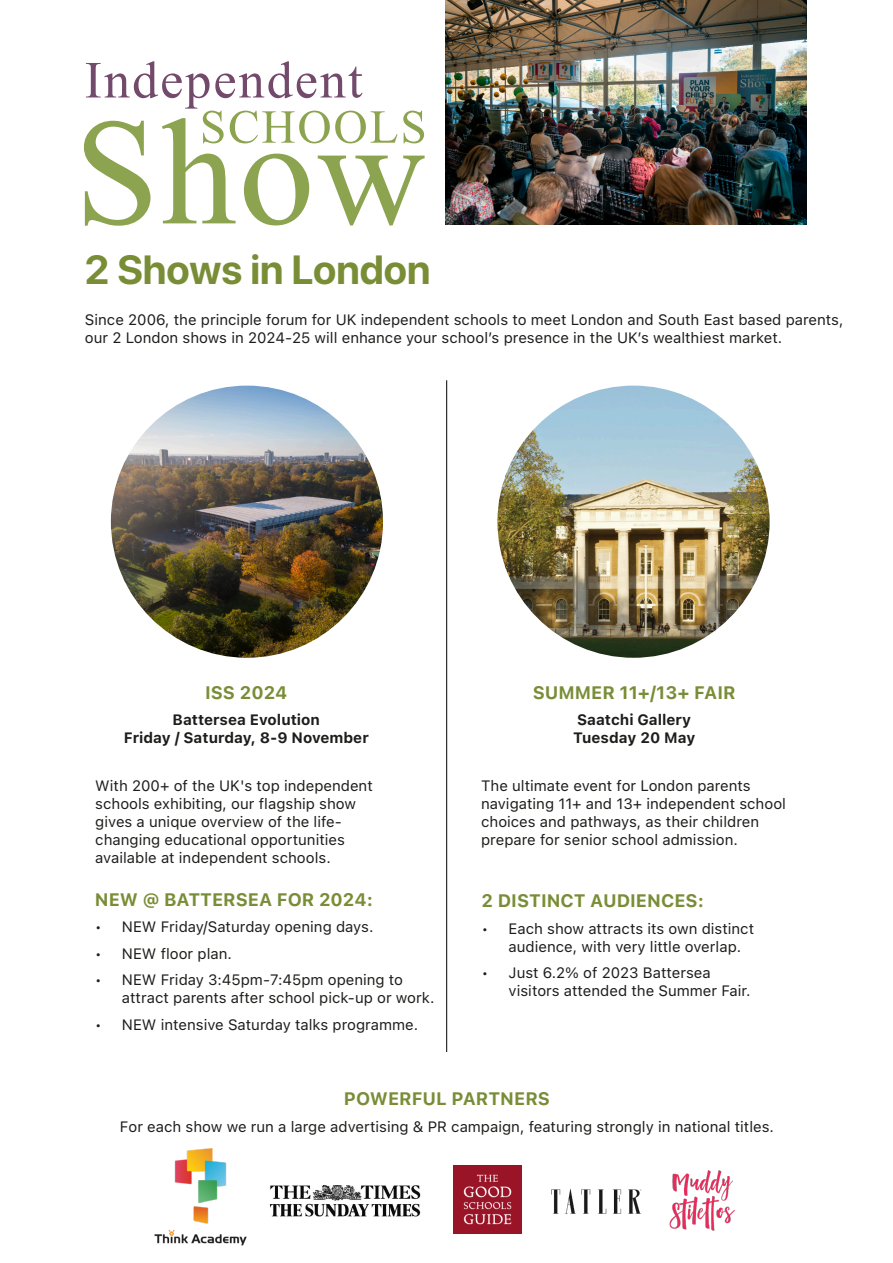
<style>
.page{position:relative;width:893px;height:1263px;background:#fff}
.page>*{position:absolute;margin:0;border:0;box-sizing:border-box;transform-origin:0 0}
.t1{font:700 40.5px "SF Pro Display";color:#798d36}
.t2{font:700 18px "SF Pro Text";color:#798d36}
.t3{font:15px/18px "SF Pro Text";color:#1d1d1b}
.t4{font:700 15px/18px "SF Pro Text";color:#1d1d1b;text-align:center}
</style>
<div class="page">
<svg style="left:447px;top:506px;width:132px;height:148px"></svg>
<img style="left:111px;top:386px;width:272px;height:272px;border-radius:50%">
<img style="left:497px;top:386px;width:273px;height:272px;border-radius:50%">
<svg style="left:84px;top:61px;width:341px;height:165px"></svg>
<img style="left:154px;top:1149px;width:93px;height:96px">
<img style="left:454px;top:1165px;width:68px;height:68px">
<img style="left:551px;top:1188px;width:91px;height:26px">
<img style="left:270px;top:1185px;width:150px;height:32px">
<img style="left:669px;top:1170px;width:66px;height:61px">
<img style="left:446px;top:0;width:361px;height:225px">
<hr style="left:446px;top:380px;width:1px;height:672px;background:#000">
<h1 class="t1" style="left:85px;top:245px;width:347px">2 Shows in London</h1>
<p class="t3" style="left:85px;top:311px;width:760px">Since 2006, the principle forum for UK independent schools to meet London and South East based parents, our 2 London shows in 2024-25 will enhance your schoolʼs presence in the UKʼs wealthiest market.</p>
<p class="t2" style="left:205px;top:681px;width:84px">ISS 2024</p>
<p class="t4" style="left:124px;top:711px;width:247px">Battersea Evolution<br>Friday / Saturday, 8-9 November</p>
<p class="t3" style="left:95px;top:777px;width:279px">With 200+ of the UK's top independent schools exhibiting, our flagship show gives a unique overview of the life&shy;changing educational opportunities available at independent schools.</p>
<p class="t2" style="left:95px;top:889px;width:280px">NEW @ BATTERSEA FOR 2024:</p>
<p class="t3" style="left:95px;top:918px;width:280px">• NEW Friday/Saturday opening days.</p>
<p class="t3" style="left:95px;top:944px;width:139px">• NEW floor plan.</p>
<p class="t3" style="left:122px;top:971px;width:314px;text-indent:-27px">• NEW Friday 3:45pm-7:45pm opening to attract parents after school pick-up or work.</p>
<p class="t3" style="left:95px;top:1015px;width:325px">• NEW intensive Saturday talks programme.</p>
<p class="t2" style="left:533px;top:681px;width:204px">SUMMER 11+/13+ FAIR</p>
<p class="t4" style="left:573px;top:711px;width:124px;text-align:left">Saatchi Gallery<br>Tuesday 20 May</p>
<p class="t3" style="left:481px;top:776px;width:306px">The ultimate event for London parents navigating 11+ and 13+ independent school choices and pathways, as their children prepare for senior school admission.</p>
<p class="t2" style="left:482px;top:890px;width:224px">2 DISTINCT AUDIENCES:</p>
<p class="t3" style="left:509px;top:919px;width:247px;text-indent:-27px">• Each show attracts its own distinct audience, with very little overlap.</p>
<p class="t3" style="left:509px;top:964px;width:244px;text-indent:-27px">• Just 6.2% of 2023 Battersea visitors attended the Summer Fair.</p>
<p class="t2" style="left:344px;top:1088px;width:207px">POWERFUL PARTNERS</p>
<p class="t3" style="left:120px;top:1117px;width:656px">For each show we run a large advertising &amp; PR campaign, featuring strongly in national titles.</p>
</div>
